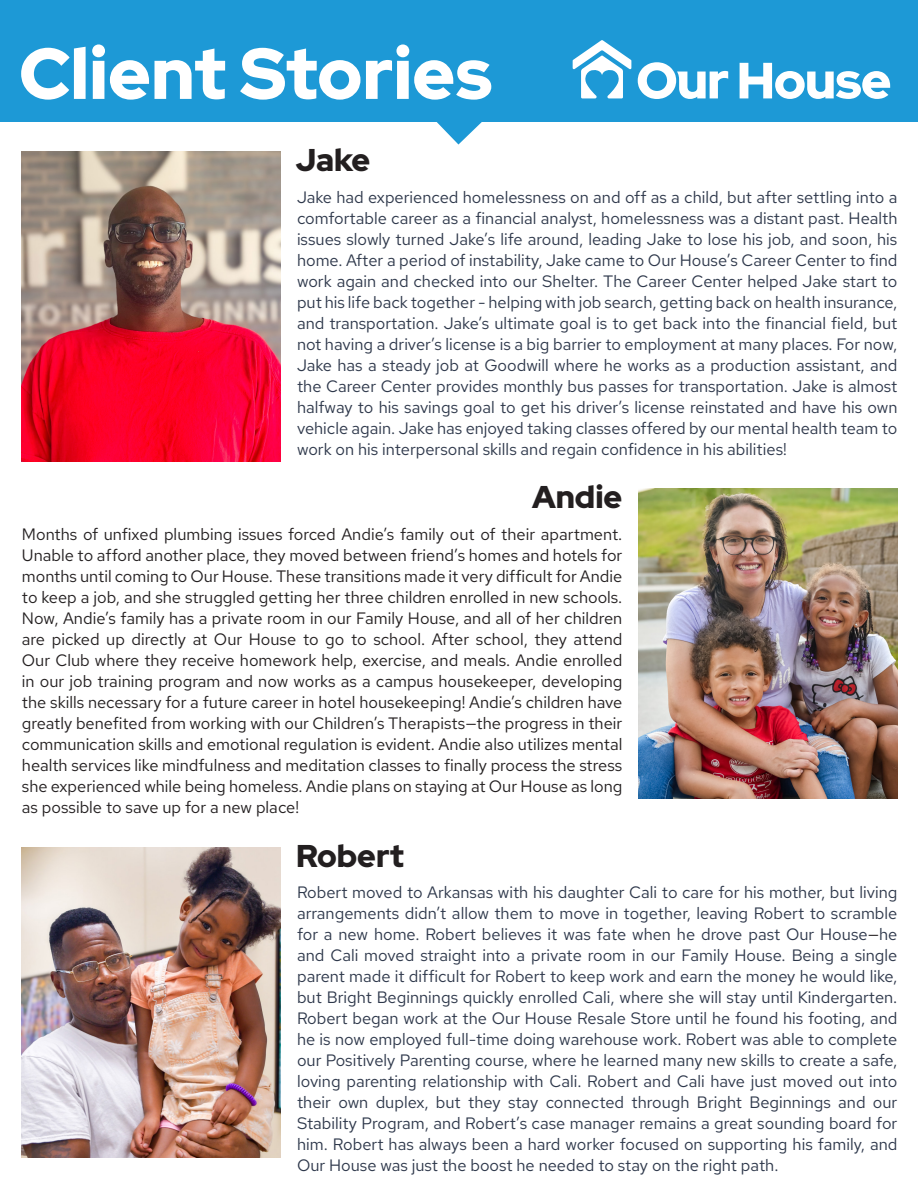
<style>
.page{position:relative;width:918px;height:1188px;background:#fff}
.page>*{position:absolute;margin:0;border:0;box-sizing:border-box;transform-origin:0 0}
.t1{font:900 72px "Red Hat Display";color:#fff}
.t2{font:900 31.5px "Red Hat Display";color:#231f20}
.t3{font:16.5px/21px "Red Hat Text";color:#2e384b;text-align:justify}
.t4{font:16.5px/21px "Red Hat Text";color:#231f20;text-align:justify}
.s1{color:#231f20}
</style>
<div class="page">
<img style="left:22px;top:152px;width:259px;height:309px">
<img style="left:638px;top:489px;width:259px;height:309px">
<img style="left:22px;top:848px;width:258px;height:309px">
<div style="left:0;top:0;width:918px;height:121px;background:#1d99d6"></div>
<svg style="left:428px;top:121px;width:62px;height:24px"></svg>
<svg style="left:573px;top:40px;width:58px;height:58px"></svg>
<svg style="left:638px;top:62px;width:90px;height:37px"></svg>
<svg style="left:740px;top:63px;width:150px;height:36px"></svg>
<p class="t1" style="left:19px;top:27px;width:475px">Client Stories</p>
<p class="t2" style="left:296px;top:139px;width:76px">Jake</p>
<p class="t3" style="left:297px;top:187px;width:602px">Jake had experienced homelessness on and off as a child, but after settling into a comfortable career as a financial analyst, homelessness was a distant past. Health issues slowly turned Jake’s life around, leading Jake to lose his job, and soon, his home. After a period of instability, Jake came to Our House’s Career Center to find work again and checked into our Shelter. The Career Center helped Jake start to put his life back together - helping with job search, getting back on health insurance, and transportation. Jake’s ultimate goal is to get back into the financial field, but not having a driver’s license is a big barrier to employment at many places. For now, Jake has a steady job at Goodwill where he works as a production assistant, and the Career Center provides monthly bus passes for transportation. Jake is almost halfway to his savings goal to get his driver’s license reinstated and have his own vehicle again. Jake has enjoyed taking classes offered by our mental health team to work on his interpersonal skills and regain confidence in his abilities!</p>
<p class="t2" style="left:532px;top:476px;width:92px">Andie</p>
<p class="t4" style="left:22px;top:524px;width:602px">Months of unfixed plumbing issues forced Andie’s family out of their apartment.<br>Unable to afford another place, they moved between friend’s homes and hotels for months until coming to Our House. These transitions made it very difficult for Andie to keep a job, and she struggled getting her three children enrolled in new schools.<br>Now, Andie’s family has a private room in our Family House, and all of her children are picked up directly at Our House to go to school. After school, they attend Our Club where they receive homework help, exercise, and meals. Andie enrolled in our job training program and now works as a campus housekeeper, developing the skills necessary for a future career in hotel housekeeping! Andie’s children have greatly benefited from working with our Children’s Therapists—the progress in their communication skills and emotional regulation is evident. Andie also utilizes mental health services like mindfulness and meditation classes to finally process the stress she experienced while being homeless. Andie plans on staying at Our House as long as possible to save up for a new place!</p>
<p class="t2" style="left:296px;top:835px;width:109px">Robert</p>
<p class="t3" style="left:297px;top:882px;width:602px">Robert moved to Arkansas with his daughter Cali to care for his mother, but living arrangements didn’t allow them to move in together, leaving Robert to scramble for a new home. Robert believes it was fate when he drove past Our House<span class="s1">—</span>he and Cali moved straight into a private room in our Family House. Being a single parent made it difficult for Robert to keep work and earn the money he would like, but Bright Beginnings quickly enrolled Cali, where she will stay until Kindergarten.<br>Robert began work at the Our House Resale Store until he found his footing, and he is now employed full-time doing warehouse work. Robert was able to complete our Positively Parenting course, where he learned many new skills to create a safe, loving parenting relationship with Cali. Robert and Cali have just moved out into their own duplex, but they stay connected through Bright Beginnings and our Stability Program, and Robert’s case manager remains a great sounding board for him. Robert has always been a hard worker focused on supporting his family, and Our House was just the boost he needed to stay on the right path.</p>
</div>
